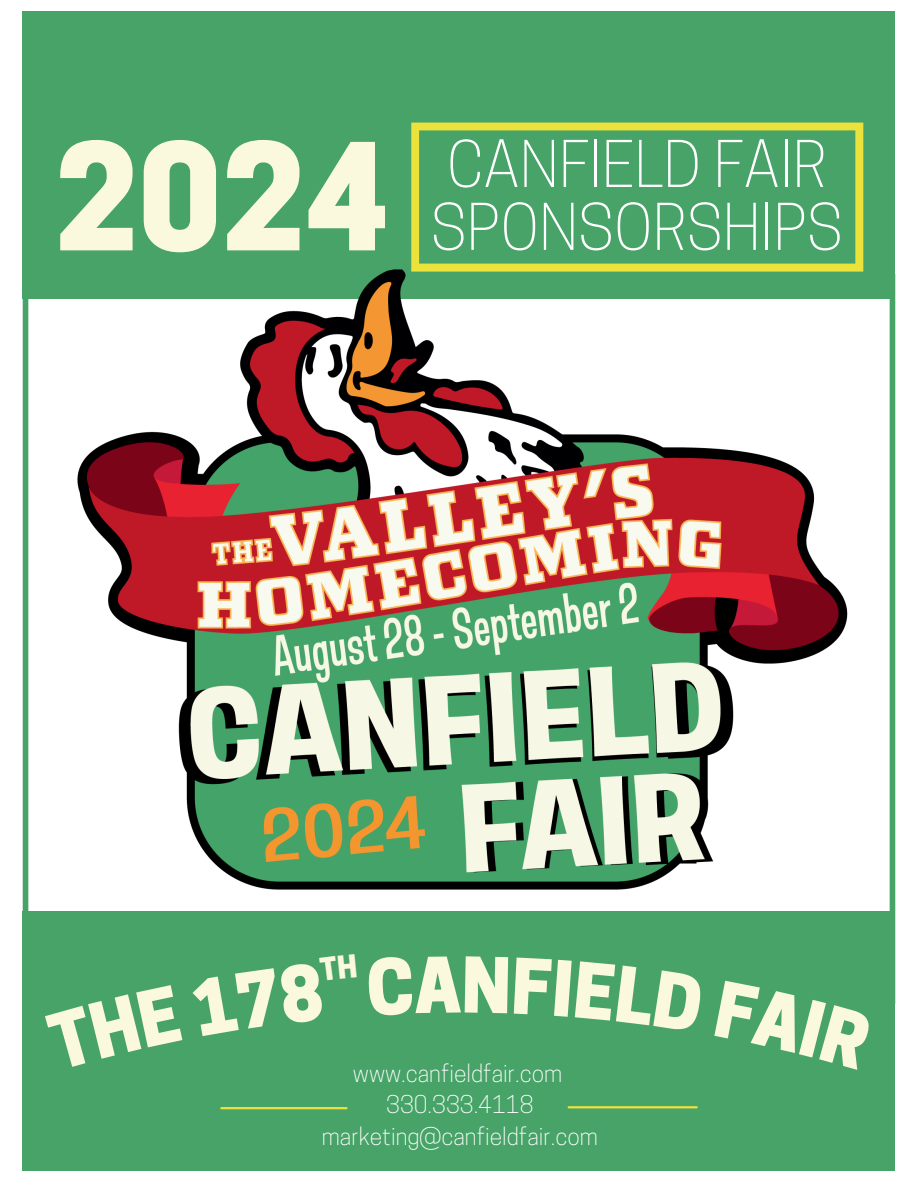
<style>
.page{position:relative;width:918px;height:1188px;background:#fff}
.page>*{position:absolute;margin:0;border:0;box-sizing:border-box;transform-origin:0 0}
.t1{font:800 139.05px "Cooper Hewitt";color:#faf8dd}
.t2{font:300 60.45px/62.8px "Cooper Hewitt";color:#fff}
.t3{font:300 22.95px/31.7px "Cooper Hewitt";color:#fff;text-align:center}
</style>
<div class="page">
<div style="left:23px;top:12px;width:872px;height:287px;background:#47a367"></div>
<svg style="left:411px;top:123px;width:452px;height:71px"></svg>
<div style="left:23px;top:911px;width:872px;height:259px;background:#47a367"></div>
<div style="left:23px;top:295px;width:5px;height:729px;background:#47a367"></div>
<hr style="left:221px;top:1107px;width:126px;height:2px;background:#ebe23b">
<hr style="left:569px;top:1106px;width:128px;height:2px;background:#ebe23b">
<img style="left:77px;top:194px;width:819px;height:810px">
<svg style="left:77px;top:984px;width:105px;height:20px"></svg>
<svg style="left:368px;top:955px;width:140px;height:49px"></svg>
<svg style="left:514px;top:957px;width:190px;height:47px"></svg>
<svg style="left:714px;top:980px;width:159px;height:24px"></svg>
<svg style="left:190px;top:954px;width:167px;height:50px"></svg>
<h1 class="t1" style="left:55px;top:116px;width:335px">2024</h1>
<h2 class="t2" style="left:431px;top:133px;width:413px">CANFIELD FAIR<br>SPONSORSHIPS</h2>
<p class="t3" style="left:322px;top:1057px;width:278px">www.canfieldfair.com<br>330.333.4118 marketing@canfieldfair.com</p>
</div>
